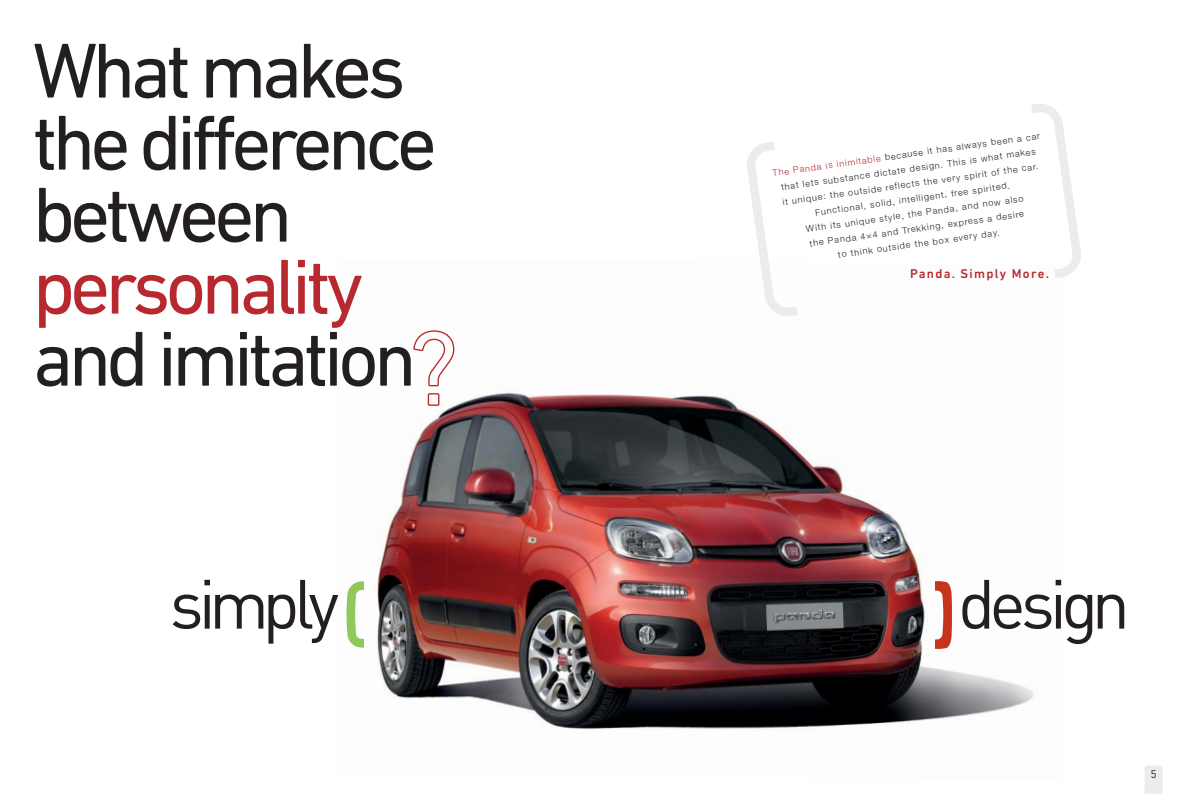
<style>
.page{position:relative;width:1191px;height:794px;background:#fff}
.page>*{position:absolute;margin:0;border:0;box-sizing:border-box;transform-origin:0 0}
.t1{font:79px/72px "DIN Next LT Pro";letter-spacing:-.065em;color:#231f20}
.t2{font:79px "DIN Next LT Pro";letter-spacing:-.065em;color:#b8292f}
.t3{font:68.4px "DIN";letter-spacing:-.085em;color:#231f20}
.t4{font:500 13px "DIN Next LT Pro";letter-spacing:.1em;color:#b8292f}
.t5{font:11px "DIN";color:#231f20}
.t6{font:300 9px/15px "Helvetica Neue LT Pro";color:#231f20;text-align:center}
.s1{color:#b8292f}
</style>
<div class="page">
<svg style="left:1145px;top:766px;width:17px;height:28px"></svg>
<img style="left:363px;top:313px;width:671px;height:416px">
<svg style="left:1031px;top:104px;width:50px;height:174px"></svg>
<svg style="left:745px;top:142px;width:52px;height:176px"></svg>
<svg style="left:935px;top:581px;width:17px;height:68px"></svg>
<svg style="left:346px;top:581px;width:17px;height:67px"></svg>
<svg style="left:414px;top:330px;width:41px;height:57px"></svg>
<div style="left:428px;top:393px;width:11px;height:13px;border:1px solid #b8292f"></div>
<h1 class="t1" style="left:33px;top:43px;width:406px">What makes the difference between</h1>
<h1 class="t2" style="left:33px;top:257px;width:332px">personality</h1>
<h1 class="t1" style="left:33px;top:331px;width:386px">and imitation</h1>
<p class="t6" style="left:772px;top:167px;width:271px;rotate:-8deg"><span class="s1">The Panda is inimitable</span> because it has always been a car that lets substance dictate design. This is what makes<br>it unique: the outside reflects the very spirit of the car.<br>Functional, solid, intelligent, free spirited.<br>With its unique style, the Panda, and now also<br>the Panda 4×4 and Trekking, express a desire<br>to think outside the box every day.</p>
<h3 class="t4" style="left:910px;top:269px;width:140px">Panda. Simply More.</h3>
<h2 class="t3" style="left:170px;top:580px;width:171px">simply</h2>
<h2 class="t3" style="left:958px;top:580px;width:173px">design</h2>
<p class="t5" style="left:1150px;top:770px;width:7px">5</p>
</div>
